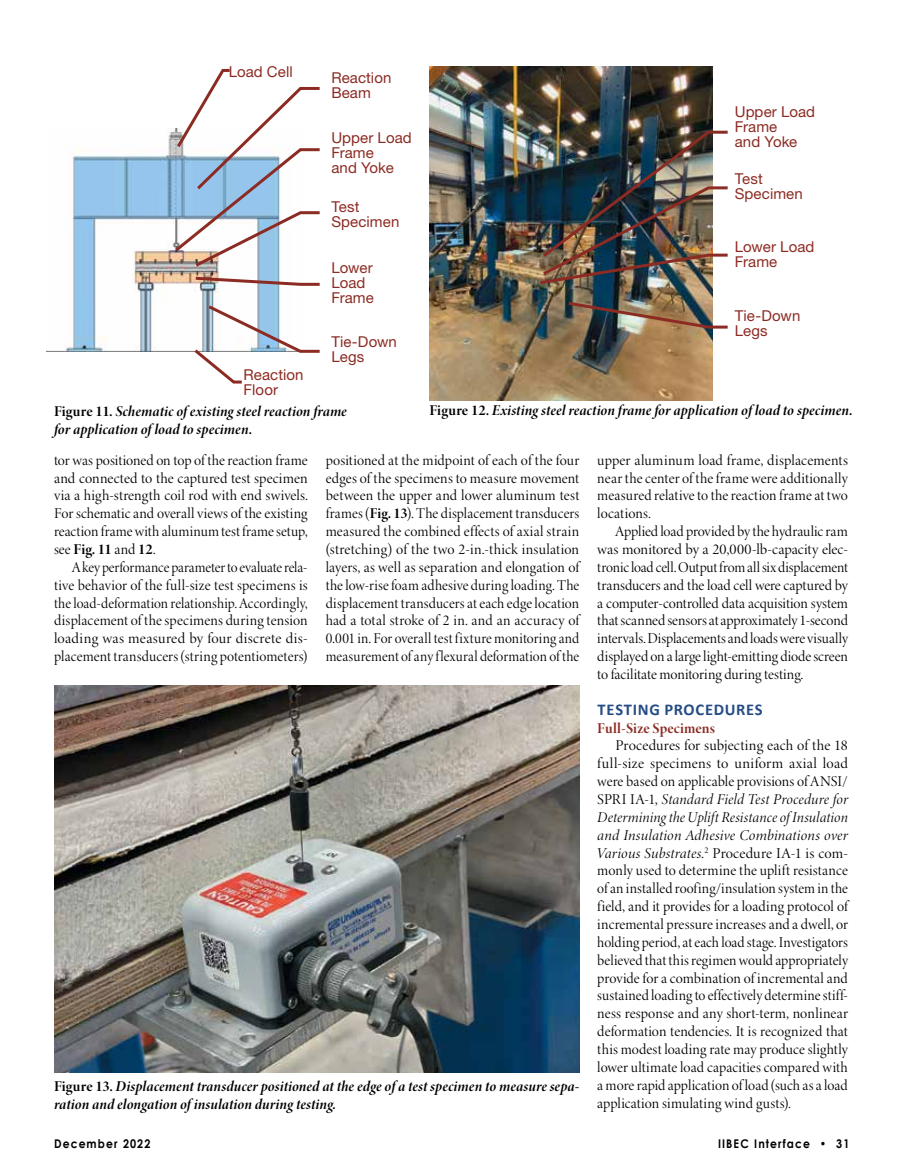
<style>
.page{position:relative;width:905px;height:1175px;background:#fff}
.page>*{position:absolute;margin:0;border:0;box-sizing:border-box;transform-origin:0 0}
.t1{font:700 16.5px "Calibri";letter-spacing:.04em;color:#264c85}
.t2{font:15px/17.9px "Minion 3 Display";letter-spacing:.005em;color:#000;text-align:justify}
.t3{font:italic 700 15px/17.9px "Minion 3 Display";letter-spacing:.01em;color:#000}
.t4{font:15px/15px "Helvetica Neue LT Std";letter-spacing:.005em;color:#8c2b23}
.t5{font:700 15px "Minion 3 Display";letter-spacing:.005em;color:#8c2b23}
.t6{font:700 12px "Century Gothic";letter-spacing:.1em;color:#000;scale:.9 1}
.s1{font-style:normal}
.s2{font-weight:700}
.s3{font-style:italic}
</style>
<div class="page">
<img style="left:47px;top:132px;width:234px;height:219px">
<img style="left:429px;top:66px;width:283px;height:334px">
<img style="left:54px;top:685px;width:525px;height:387px">
<img style="left:537px;top:129px;width:191px;height:157px">
<img style="left:565px;top:300px;width:163px;height:30px">
<svg style="left:172px;top:68px;width:148px;height:201px"></svg>
<svg style="left:193px;top:275px;width:127px;height:12px"></svg>
<svg style="left:191px;top:303px;width:129px;height:81px"></svg>
<p class="t4" style="left:229px;top:64px;width:65px">Load Cell</p>
<p class="t4" style="left:244px;top:367px;width:61px">Reaction<br>Floor</p>
<p class="t4" style="left:331px;top:70px;width:61px">Reaction<br>Beam</p>
<p class="t4" style="left:331px;top:130px;width:82px">Upper Load<br>Frame<br>and Yoke</p>
<p class="t4" style="left:331px;top:198px;width:70px">Test<br>Specimen</p>
<p class="t4" style="left:331px;top:259px;width:44px">Lower<br>Load<br>Frame</p>
<p class="t4" style="left:331px;top:333px;width:67px">Tie-Down<br>Legs</p>
<p class="t4" style="left:734px;top:103px;width:82px">Upper Load<br>Frame<br>and Yoke</p>
<p class="t4" style="left:734px;top:171px;width:70px">Test<br>Specimen</p>
<p class="t4" style="left:734px;top:239px;width:81px">Lower Load<br>Frame</p>
<p class="t4" style="left:734px;top:308px;width:67px">Tie-Down<br>Legs</p>
<p class="t3" style="left:54px;top:402px;width:294px"><span class="s1">Figure 11.</span> Schematic of existing steel reaction frame for application of load to specimen.</p>
<p class="t3" style="left:429px;top:401px;width:424px"><span class="s1">Figure 12.</span> Existing steel reaction frame for application of load to specimen.</p>
<p class="t2" style="left:54px;top:451px;width:255px">tor was positioned on top of the reaction frame and connected to the captured test specimen via a high-strength coil rod with end swivels.<br>For schematic and overall views of the existing reaction frame with aluminum test frame setup, see <span class="s2">Fig. 11</span> and <span class="s2">12</span>.</p>
<p class="t2" style="left:54px;top:558px;width:255px;text-indent:18px">A key performance parameter to evaluate rela&shy;tive behavior of the full-size test specimens is the load-deformation relationship. Accordingly, displacement of the specimens during tension loading was measured by four discrete dis&shy;placement transducers (string potentiometers)</p>
<p class="t2" style="left:326px;top:451px;width:255px">positioned at the midpoint of each of the four edges of the specimens to measure movement between the upper and lower aluminum test frames (<span class="s2">Fig. 13</span>). The displacement transducers measured the combined effects of axial strain (stretching) of the two 2-in.-thick insulation layers, as well as separation and elongation of the low-rise foam adhesive during loading. The displacement transducers at each edge location had a total stroke of 2 in. and an accuracy of 0.001 in. For overall test fixture monitoring and measurement of any flexural deformation of the</p>
<p class="t2" style="left:597px;top:451px;width:252px">upper aluminum load frame, displacements near the center of the frame were additionally measured relative to the reaction frame at two locations.</p>
<p class="t2" style="left:597px;top:522px;width:252px;text-indent:18px">Applied load provided by the hydraulic ram was monitored by a 20,000-lb-capacity elec&shy;tronic load cell. Output from all six displacement transducers and the load cell were captured by a computer-controlled data acquisition system that scanned sensors at approximately 1-second intervals. Displacements and loads were visually displayed on a large light-emitting diode screen to facilitate monitoring during testing.</p>
<p class="t1" style="left:597px;top:697px;width:167px">TESTING PROCEDURES</p>
<p class="t5" style="left:597px;top:717px;width:119px">Full-Size Specimens</p>
<p class="t2" style="left:597px;top:736px;width:252px;text-indent:18px">Procedures for subjecting each of the 18 full-size specimens to uniform axial load were based on applicable provisions of ANSI/ SPRI IA-1, <span class="s3">Standard Field Test Procedure for Determining the Uplift Resistance of Insulation and Insulation Adhesive Combinations over Various Substrates</span>.<sup>2</sup> Procedure IA-1 is com&shy;monly used to determine the uplift resistance of an installed roofing/insulation system in the field, and it provides for a loading protocol of incremental pressure increases and a dwell, or holding period, at each load stage. Investigators believed that this regimen would appropriately provide for a combination of incremental and sustained loading to effectively determine stiff&shy;ness response and any short-term, nonlinear deformation tendencies. It is recognized that this modest loading rate may produce slightly lower ultimate load capacities compared with a more rapid application of load (such as a load application simulating wind gusts).</p>
<p class="t3" style="left:54px;top:1077px;width:526px"><span class="s1">Figure 13.</span> Displacement transducer positioned at the edge of a test specimen to measure sepa&shy;ration and elongation of insulation during testing.</p>
<p class="t6" style="left:54px;top:1134px;width:109px">December 2022</p>
<p class="t6" style="left:718px;top:1134px;width:147px">IIBEC Interface • 31</p>
</div>
